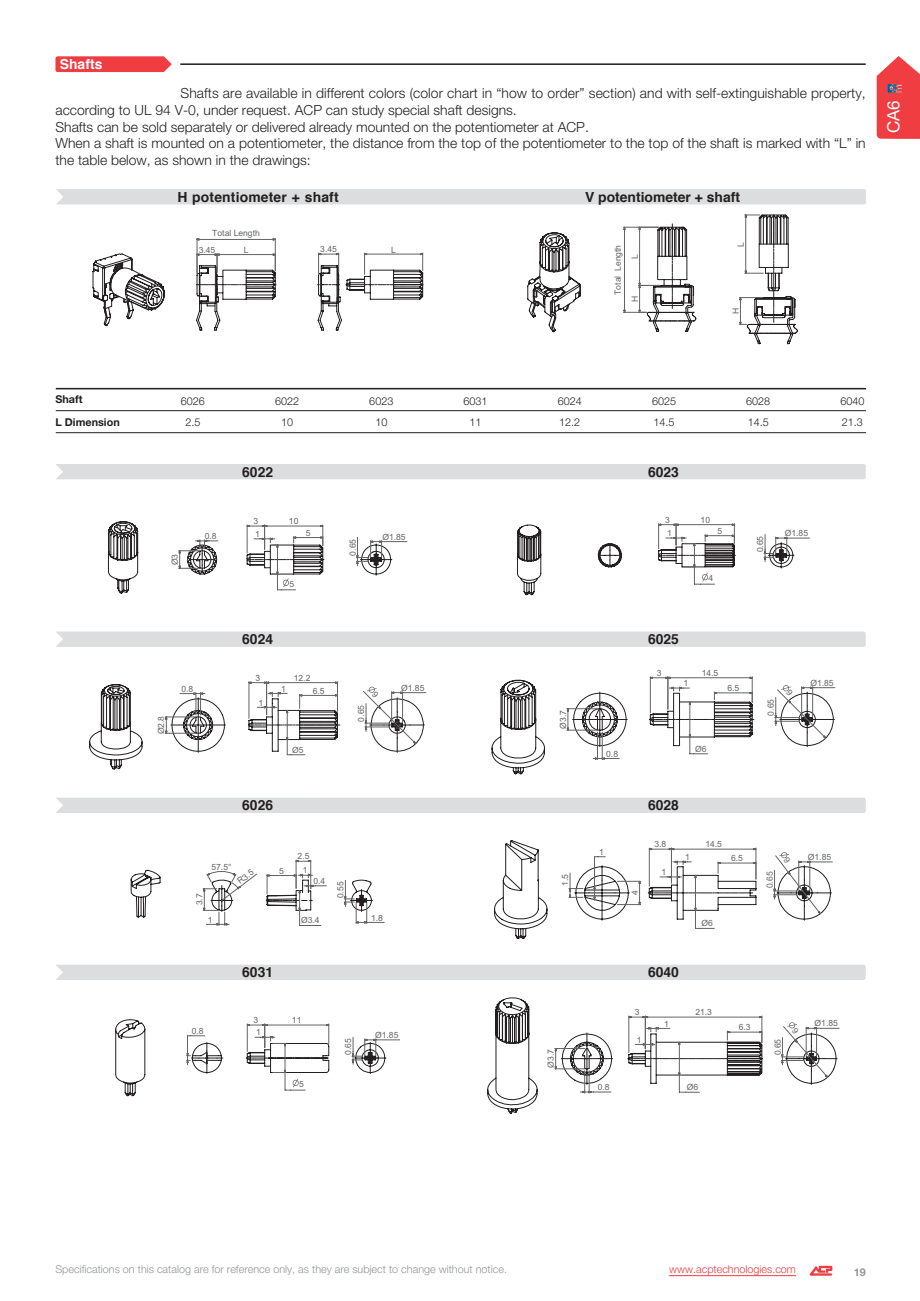
<style>
.page{position:relative;width:920px;height:1301px;background:#fff}
.page>*{position:absolute;margin:0;border:0;box-sizing:border-box;transform-origin:0 0}
.t1{font:16.97px "Helvetica Neue";color:#fff}
.t2{font:300 13.83px/16.6px "Helvetica Neue";color:#231f20}
.t3{font:700 13.83px "Helvetica";color:#231f20}
.t4{font:700 13.83px "Helvetica";color:#fff}
.t5{font:300 10.85px "Helvetica Neue";color:#939598}
.t6{font:300 10.85px "Helvetica Neue";color:#231f20}
.t7{font:300 10.85px "Helvetica Neue";color:#ef3d42}
.t8{font:700 10.85px "Helvetica Neue";color:#231f20}
.t9{font:700 10.85px "Helvetica Neue";color:#939598}
.t10{font:8.58px/16.8px "Arial";color:#626365}
</style>
<div class="page">
<svg style="left:809px;top:1265px;width:23px;height:10px"></svg>
<hr style="left:669px;top:1275px;width:127px;height:1px;background:#ef3d42">
<div style="left:56px;top:464px;width:809px;height:15px;background:#dcddde"></div>
<div style="left:56px;top:189px;width:810px;height:15px;background:#dcddde"></div>
<hr style="left:56px;top:410px;width:810px;height:1px;background:#231f20">
<hr style="left:56px;top:388px;width:810px;height:1px;background:#231f20">
<hr style="left:56px;top:432px;width:810px;height:1px;background:#231f20">
<svg style="left:55px;top:56px;width:117px;height:16px;background:#ef484d"></svg>
<hr style="left:180px;top:63px;width:685px;height:2px;background:#231f20">
<div style="left:56px;top:631px;width:809px;height:16px;background:#dcddde"></div>
<div style="left:56px;top:797px;width:809px;height:16px;background:#dcddde"></div>
<div style="left:56px;top:964px;width:809px;height:16px;background:#dcddde"></div>
<svg style="left:93px;top:238px;width:330px;height:92px"></svg>
<svg style="left:527px;top:215px;width:270px;height:129px"></svg>
<svg style="left:108px;top:521px;width:299px;height:72px"></svg>
<svg style="left:517px;top:523px;width:292px;height:72px"></svg>
<svg style="left:130px;top:860px;width:254px;height:65px"></svg>
<svg style="left:115px;top:1019px;width:285px;height:77px"></svg>
<svg style="left:876px;top:56px;width:44px;height:83px;background:#f1575c"></svg>
<img style="left:887px;top:84px;width:15px;height:9px">
<svg style="left:89px;top:681px;width:337px;height:88px"></svg>
<svg style="left:491px;top:676px;width:344px;height:98px"></svg>
<svg style="left:493px;top:840px;width:339px;height:99px"></svg>
<svg style="left:487px;top:997px;width:353px;height:116px"></svg>
<p class="t4" style="left:60px;top:58px;width:44px">Shafts</p>
<p class="t2" style="left:55px;top:86px;width:812px;text-indent:125px">Shafts are available in different colors (color chart in “how to order” section) and with self-extinguishable property, according to UL 94 V-0, under request. ACP can study special shaft designs.<br>Shafts can be sold separately or delivered already mounted on the potentiometer at ACP.<br>When a shaft is mounted on a potentiometer, the distance from the top of the potentiometer to the top of the shaft is marked with “L” in the table below, as shown in the drawings:</p>
<p class="t3" style="left:177px;top:191px;width:163px">H potentiometer + shaft</p>
<p class="t3" style="left:585px;top:191px;width:156px">V potentiometer + shaft</p>
<p class="t10" style="left:199px;top:225px;width:63px;text-indent:14px">Total Length<br>3.45</p>
<p class="t10" style="left:244px;top:242px;width:6px">L</p>
<p class="t10" style="left:320px;top:242px;width:18px">3.45</p>
<p class="t10" style="left:391px;top:242px;width:6px">L</p>
<p class="t10" style="left:610px;top:295px;width:51px;rotate:-90deg">Total Leng ht</p>
<p class="t10" style="left:627px;top:259px;width:6px;rotate:-90deg">L</p>
<p class="t10" style="left:627px;top:302px;width:8px;rotate:-90deg">H</p>
<p class="t10" style="left:733px;top:246px;width:6px;rotate:-90deg">L</p>
<p class="t10" style="left:728px;top:314px;width:8px;rotate:-90deg">H</p>
<p class="t1" style="left:887px;top:133px;width:34px;rotate:-90deg">CA6</p>
<p class="t8" style="left:55px;top:395px;width:29px">Shaft</p>
<p class="t8" style="left:55px;top:418px;width:66px">L Dimension</p>
<p class="t6" style="left:181px;top:397px;width:26px">6026</p>
<p class="t6" style="left:275px;top:397px;width:26px">6022</p>
<p class="t6" style="left:369px;top:397px;width:26px">6023</p>
<p class="t6" style="left:463px;top:397px;width:26px">6031</p>
<p class="t6" style="left:558px;top:397px;width:26px">6024</p>
<p class="t6" style="left:652px;top:397px;width:26px">6025</p>
<p class="t6" style="left:746px;top:397px;width:26px">6028</p>
<p class="t6" style="left:840px;top:397px;width:26px">6040</p>
<p class="t6" style="left:185px;top:418px;width:17px">2.5</p>
<p class="t6" style="left:281px;top:418px;width:14px">10</p>
<p class="t6" style="left:375px;top:418px;width:14px">10</p>
<p class="t6" style="left:469px;top:418px;width:14px">11</p>
<p class="t6" style="left:559px;top:418px;width:23px">12.2</p>
<p class="t6" style="left:653px;top:418px;width:23px">14.5</p>
<p class="t6" style="left:747px;top:418px;width:23px">14.5</p>
<p class="t6" style="left:842px;top:418px;width:23px">21.3</p>
<p class="t3" style="left:242px;top:466px;width:32px">6022</p>
<p class="t3" style="left:648px;top:466px;width:32px">6023</p>
<p class="t10" style="left:167px;top:565px;width:13px;rotate:-90deg">Ø3</p>
<p class="t10" style="left:205px;top:528px;width:13px">0.8</p>
<p class="t10" style="left:253px;top:513px;width:6px">3</p>
<p class="t10" style="left:289px;top:513px;width:11px">10</p>
<p class="t10" style="left:255px;top:526px;width:6px">1</p>
<p class="t10" style="left:306px;top:525px;width:6px">5</p>
<p class="t10" style="left:289px;top:576px;width:6px">5</p>
<p class="t10" style="left:345px;top:555px;width:18px;rotate:-90deg">0.65</p>
<p class="t10" style="left:382px;top:529px;width:25px">Ø1.85</p>
<p class="t10" style="left:665px;top:512px;width:6px">3</p>
<p class="t10" style="left:700px;top:512px;width:11px">10</p>
<p class="t10" style="left:667px;top:526px;width:6px">1</p>
<p class="t10" style="left:708px;top:570px;width:6px">4</p>
<p class="t10" style="left:717px;top:523px;width:6px">5</p>
<p class="t10" style="left:752px;top:552px;width:18px;rotate:-90deg">0.65</p>
<p class="t10" style="left:785px;top:525px;width:25px">Ø1.85</p>
<p class="t10" style="left:154px;top:734px;width:20px;rotate:-90deg">Ø2.8</p>
<p class="t10" style="left:181px;top:681px;width:13px">0.8</p>
<p class="t3" style="left:242px;top:633px;width:32px">6024</p>
<p class="t3" style="left:648px;top:633px;width:32px">6025</p>
<p class="t10" style="left:255px;top:670px;width:6px">3</p>
<p class="t10" style="left:294px;top:670px;width:18px">12.2</p>
<p class="t10" style="left:258px;top:695px;width:6px">1</p>
<p class="t10" style="left:281px;top:681px;width:6px">1</p>
<p class="t10" style="left:401px;top:680px;width:25px">Ø1.85</p>
<p class="t10" style="left:354px;top:721px;width:18px;rotate:-90deg">0.65</p>
<p class="t10" style="left:313px;top:683px;width:13px">6.5</p>
<p class="t10" style="left:555px;top:729px;width:20px;rotate:-90deg">Ø3.7</p>
<p class="t10" style="left:656px;top:665px;width:6px">3</p>
<p class="t10" style="left:702px;top:665px;width:18px">14.5</p>
<p class="t10" style="left:683px;top:676px;width:6px">1</p>
<p class="t10" style="left:727px;top:680px;width:13px">6.5</p>
<p class="t10" style="left:292px;top:742px;width:13px">Ø5</p>
<p class="t10" style="left:606px;top:746px;width:13px">0.8</p>
<p class="t10" style="left:695px;top:741px;width:13px">Ø6</p>
<p class="t3" style="left:242px;top:799px;width:32px">6026</p>
<p class="t3" style="left:648px;top:799px;width:32px">6028</p>
<p class="t10" style="left:297px;top:848px;width:13px">2.5</p>
<p class="t10" style="left:599px;top:844px;width:6px">1</p>
<p class="t10" style="left:654px;top:836px;width:13px">3.8</p>
<p class="t10" style="left:685px;top:849px;width:6px">1</p>
<p class="t10" style="left:192px;top:905px;width:13px;rotate:-90deg">3.7</p>
<p class="t10" style="left:211px;top:859px;width:22px">57.5°</p>
<p class="t10" style="left:234px;top:875px;width:20px;rotate:-37deg">R3.5</p>
<p class="t10" style="left:279px;top:863px;width:6px">5</p>
<p class="t10" style="left:303px;top:863px;width:6px">1</p>
<p class="t10" style="left:313px;top:873px;width:13px">0.4</p>
<p class="t10" style="left:333px;top:898px;width:18px;rotate:-90deg">0.55</p>
<p class="t10" style="left:557px;top:886px;width:13px;rotate:-90deg">1.5</p>
<p class="t10" style="left:627px;top:895px;width:6px;rotate:-90deg">4</p>
<p class="t10" style="left:661px;top:864px;width:6px">1</p>
<p class="t10" style="left:208px;top:912px;width:6px">1</p>
<p class="t10" style="left:301px;top:912px;width:20px">Ø3.4</p>
<p class="t10" style="left:371px;top:910px;width:13px">1.8</p>
<p class="t10" style="left:705px;top:836px;width:18px">14.5</p>
<p class="t10" style="left:731px;top:850px;width:13px">6.5</p>
<p class="t10" style="left:701px;top:915px;width:13px">Ø6</p>
<p class="t3" style="left:242px;top:966px;width:32px">6031</p>
<p class="t3" style="left:648px;top:966px;width:32px">6040</p>
<p class="t10" style="left:763px;top:715px;width:18px;rotate:-90deg">0.65</p>
<p class="t10" style="left:762px;top:888px;width:18px;rotate:-90deg">0.65</p>
<p class="t10" style="left:810px;top:675px;width:25px">Ø1.85</p>
<p class="t10" style="left:808px;top:849px;width:25px">Ø1.85</p>
<p class="t10" style="left:253px;top:1012px;width:6px">3</p>
<p class="t10" style="left:292px;top:1012px;width:11px">11</p>
<p class="t10" style="left:192px;top:1023px;width:13px">0.8</p>
<p class="t10" style="left:256px;top:1024px;width:6px">1</p>
<p class="t10" style="left:341px;top:1055px;width:18px;rotate:-90deg">06. 5</p>
<p class="t10" style="left:375px;top:1027px;width:25px">Ø1.85</p>
<p class="t10" style="left:543px;top:1067px;width:20px;rotate:-90deg">Ø3.7</p>
<p class="t10" style="left:635px;top:1004px;width:6px">3</p>
<p class="t10" style="left:695px;top:1004px;width:18px">21.3</p>
<p class="t10" style="left:636px;top:1032px;width:6px">1</p>
<p class="t10" style="left:664px;top:1016px;width:6px">1</p>
<p class="t10" style="left:738px;top:1019px;width:13px">6.3</p>
<p class="t10" style="left:770px;top:1055px;width:18px;rotate:-90deg">0.65</p>
<p class="t10" style="left:814px;top:1015px;width:25px">Ø1.85</p>
<p class="t10" style="left:299px;top:1076px;width:6px">5</p>
<p class="t10" style="left:598px;top:1079px;width:13px">0.8</p>
<p class="t10" style="left:686px;top:1079px;width:13px">Ø6</p>
<p class="t5" style="left:55px;top:1265px;width:453px">Specifications on this catalog are for reference only, as they are subject to change without notice.</p>
<p class="t7" style="left:669px;top:1265px;width:128px">www.acptechnologies.com</p>
<p class="t9" style="left:853px;top:1267px;width:14px">19</p>
</div>
